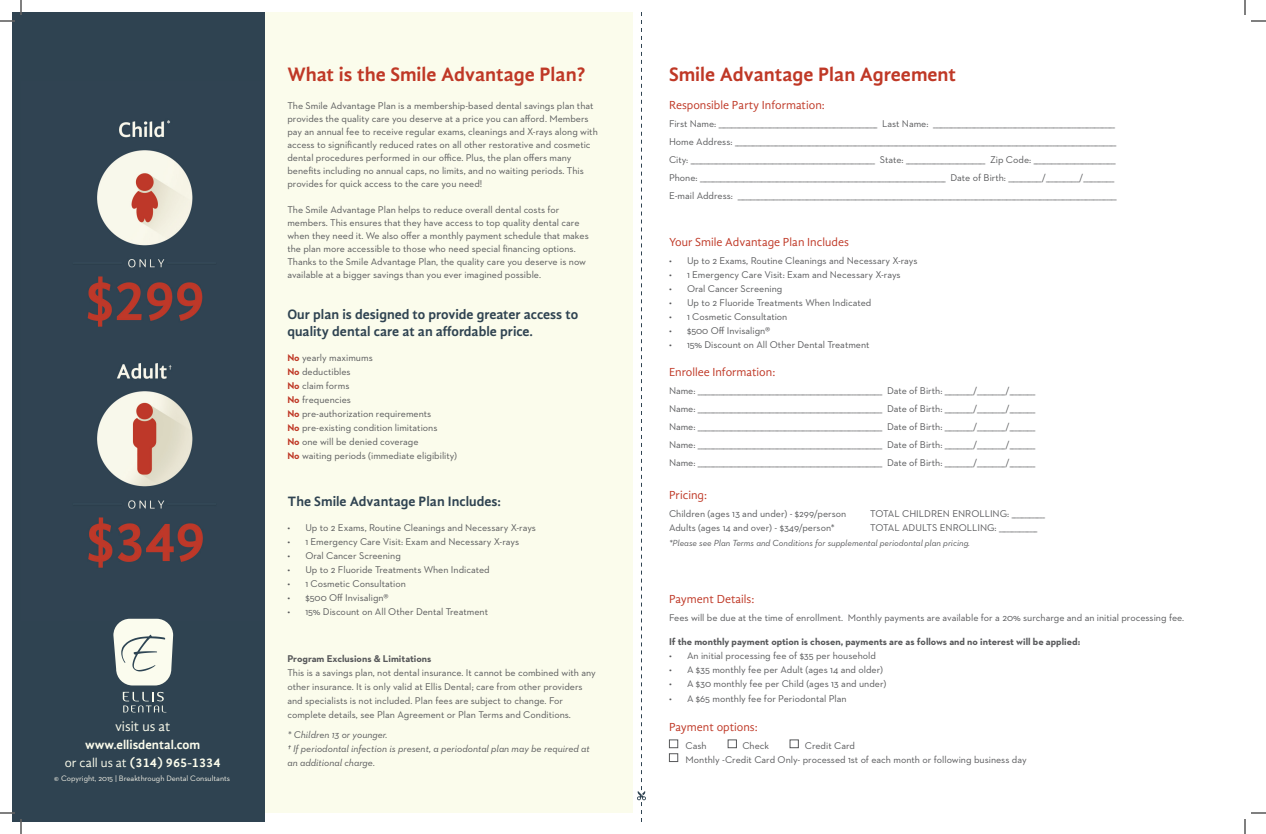
<style>
.page{position:relative;width:1266px;height:834px;background:#fff}
.page>*{position:absolute;margin:0;border:0;box-sizing:border-box;transform-origin:0 0}
.t1{font:700 20px "Gandhi Sans";color:#bf3826}
.t2{font:700 14px/16.8px "Gandhi Sans";color:#2f4351}
.t3{font:14px "Gandhi Sans";color:#fbfcec}
.t4{font:700 13px/18px "Gandhi Sans";color:#fbfcec;text-align:center}
.t5{font:12px "Gandhi Sans";color:#bf3826}
.t6{font:10px/13px "Neutraface 2 Text";color:#57585a}
.t7{font:700 10px "Neutraface 2 Text";color:#57585a}
.t8{font:italic 10px/14px "Neutraface 2 Text";color:#57585a}
.t9{font:italic 9px "Neutraface 2 Text";color:#57585a}
.t10{font:8px "Neutraface 2 Text";color:#f4f2e7}
.s1{font-weight:400}
.s2{font-weight:700;color:#bf3826}
</style>
<div class="page">
<svg style="left:637px;top:12px;width:9px;height:810px"></svg>
<div style="left:669px;top:739px;width:9px;height:9px;border:1px solid #57585a"></div>
<div style="left:669px;top:753px;width:9px;height:9px;border:1px solid #57585a"></div>
<div style="left:728px;top:739px;width:9px;height:9px;border:1px solid #57585a"></div>
<div style="left:790px;top:739px;width:9px;height:9px;border:1px solid #57585a"></div>
<div style="left:12px;top:12px;width:621px;height:801px;background:#fbfcec"></div>
<div style="left:12px;top:12px;width:252px;height:810px;background:#2f4351"></div>
<img style="left:87px;top:120px;width:116px;height:499px">
<svg style="left:123px;top:692px;width:42px;height:20px"></svg>
<svg style="left:113px;top:619px;width:60px;height:66px;background:#dbdfd6"></svg>
<svg style="left:0;top:0;width:22px;height:22px"></svg>
<svg style="left:0;top:812px;width:22px;height:22px"></svg>
<svg style="left:1244px;top:0;width:22px;height:22px"></svg>
<svg style="left:1244px;top:812px;width:22px;height:22px"></svg>
<p class="t3" style="left:115px;top:718px;width:57px">visit us at</p>
<p class="t4" style="left:65px;top:736px;width:157px">www.ellisdental.com<br><span class="s1">or call us at</span> (314) 965-1334</p>
<p class="t10" style="left:54px;top:773px;width:177px">© Copyright, 2015 | Breakthrough Dental Consultants</p>
<p class="t1" style="left:287px;top:63px;width:299px">What is the Smile Advantage Plan?</p>
<p class="t6" style="left:287px;top:99px;width:312px">The Smile Advantage Plan is a membership-based dental savings plan that provides the quality care you deserve at a price you can afford. Members pay an annual fee to receive regular exams, cleanings and X-rays along with access to significantly reduced rates on all other restorative and cosmetic dental procedures performed in our office. Plus, the plan offers many benefits including no annual caps, no limits, and no waiting periods. This provides for quick access to the care you need!</p>
<p class="t6" style="left:287px;top:203px;width:303px">The Smile Advantage Plan helps to reduce overall dental costs for members. This ensures that they have access to top quality dental care when they need it. We also offer a monthly payment schedule that makes the plan more accessible to those who need special financing options.<br>Thanks to the Smile Advantage Plan, the quality care you deserve is now available at a bigger savings than you ever imagined possible.</p>
<p class="t2" style="left:287px;top:306px;width:292px">Our plan is designed to provide greater access to quality dental care at an affordable price.</p>
<p class="t6" style="left:287px;top:351px;width:87px"><span class="s2">No</span> yearly maximums</p>
<p class="t6" style="left:287px;top:365px;width:65px"><span class="s2">No</span> deductibles</p>
<p class="t6" style="left:287px;top:379px;width:64px"><span class="s2">No</span> claim forms</p>
<p class="t6" style="left:287px;top:393px;width:65px"><span class="s2">No</span> frequencies</p>
<p class="t6" style="left:287px;top:407px;width:145px"><span class="s2">No</span> pre-authorization requirements</p>
<p class="t6" style="left:287px;top:421px;width:152px"><span class="s2">No</span> pre-existing condition limitations</p>
<p class="t6" style="left:287px;top:435px;width:133px"><span class="s2">No</span> one will be denied coverage</p>
<p class="t6" style="left:287px;top:449px;width:171px"><span class="s2">No</span> waiting periods (immediate eligibility)</p>
<p class="t2" style="left:287px;top:493px;width:215px">The Smile Advantage Plan Includes:</p>
<p class="t6" style="left:287px;top:521px;width:250px">• Up to 2 Exams, Routine Cleanings and Necessary X-rays</p>
<p class="t6" style="left:287px;top:535px;width:233px">• 1 Emergency Care Visit: Exam and Necessary X-rays</p>
<p class="t6" style="left:287px;top:549px;width:115px">• Oral Cancer Screening</p>
<p class="t6" style="left:287px;top:563px;width:204px">• Up to 2 Fluoride Treatments When Indicated</p>
<p class="t6" style="left:287px;top:577px;width:120px">• 1 Cosmetic Consultation</p>
<p class="t6" style="left:287px;top:591px;width:103px">• $500 Off Invisalign®</p>
<p class="t6" style="left:287px;top:605px;width:202px">• 15% Discount on All Other Dental Treatment</p>
<p class="t7" style="left:287px;top:653px;width:146px">Program Exclusions &amp; Limitations</p>
<p class="t6" style="left:287px;top:666px;width:310px;line-height:14px">This is a savings plan, not dental insurance. It cannot be combined with any other insurance. It is only valid at Ellis Dental; care from other providers and specialists is not included. Plan fees are subject to change. For complete details, see Plan Agreement or Plan Terms and Conditions.</p>
<p class="t8" style="left:287px;top:728px;width:102px">* Children 13 or younger.</p>
<p class="t8" style="left:287px;top:742px;width:304px">† If periodontal infection is present, a periodontal plan may be required at an additional charge.</p>
<p class="t1" style="left:669px;top:63px;width:289px">Smile Advantage Plan Agreement</p>
<p class="t5" style="left:669px;top:98px;width:157px">Responsible Party Information:</p>
<p class="t6" style="left:669px;top:117px;width:448px">First Name: ______________________________________________________________ Last Name: _______________________________________________________________________</p>
<p class="t6" style="left:669px;top:135px;width:449px">Home Address: _____________________________________________________________________________________________________________________________________________________</p>
<p class="t6" style="left:669px;top:153px;width:448px">City: ________________________________________________________________________ State: _______________________________ Zip Code: ________________________________</p>
<p class="t6" style="left:669px;top:171px;width:447px">Phone: ________________________________________________________________________________________________ Date of Birth: _____________/_____________/____________</p>
<p class="t6" style="left:669px;top:189px;width:449px">E-mail Address: ____________________________________________________________________________________________________________________________________________________</p>
<p class="t5" style="left:669px;top:235px;width:181px">Your Smile Advantage Plan Includes</p>
<p class="t6" style="left:669px;top:253px;width:250px">• Up to 2 Exams, Routine Cleanings and Necessary X-rays</p>
<p class="t6" style="left:669px;top:267px;width:233px">• 1 Emergency Care Visit: Exam and Necessary X-rays</p>
<p class="t6" style="left:669px;top:281px;width:115px">• Oral Cancer Screening</p>
<p class="t6" style="left:669px;top:295px;width:204px">• Up to 2 Fluoride Treatments When Indicated</p>
<p class="t6" style="left:669px;top:309px;width:120px">• 1 Cosmetic Consultation</p>
<p class="t6" style="left:669px;top:323px;width:103px">• $500 Off Invisalign®</p>
<p class="t6" style="left:669px;top:337px;width:202px">• 15% Discount on All Other Dental Treatment</p>
<p class="t5" style="left:669px;top:365px;width:108px">Enrollee Information:</p>
<p class="t6" style="left:669px;top:384px;width:368px">Name: ________________________________________________________________________ Date of Birth: ___________/___________/__________</p>
<p class="t6" style="left:669px;top:402px;width:368px">Name: ________________________________________________________________________ Date of Birth: ___________/___________/__________</p>
<p class="t6" style="left:669px;top:420px;width:368px">Name: ________________________________________________________________________ Date of Birth: ___________/___________/__________</p>
<p class="t6" style="left:669px;top:438px;width:368px">Name: ________________________________________________________________________ Date of Birth: ___________/___________/__________</p>
<p class="t6" style="left:669px;top:456px;width:368px">Name: ________________________________________________________________________ Date of Birth: ___________/___________/__________</p>
<p class="t5" style="left:669px;top:488px;width:40px">Pricing:</p>
<p class="t6" style="left:669px;top:507px;width:179px">Children (ages 13 and under) - $299/person</p>
<p class="t6" style="left:870px;top:507px;width:176px">TOTAL CHILDREN ENROLLING: _____________</p>
<p class="t6" style="left:669px;top:521px;width:167px">Adults (ages 14 and over) - $349/person*</p>
<p class="t6" style="left:870px;top:521px;width:169px">TOTAL ADULTS ENROLLING: _______________</p>
<p class="t9" style="left:669px;top:537px;width:302px">*Please see Plan Terms and Conditions for supplemental periodontal plan pricing.</p>
<p class="t5" style="left:669px;top:592px;width:87px">Payment Details:</p>
<p class="t6" style="left:669px;top:611px;width:517px">Fees will be due at the time of enrollment. Monthly payments are available for a 20% surcharge and an initial processing fee.</p>
<p class="t7" style="left:669px;top:635px;width:413px">If the monthly payment option is chosen, payments are as follows and no interest will be applied:</p>
<p class="t6" style="left:669px;top:649px;width:208px">• An initial processing fee of $35 per household</p>
<p class="t6" style="left:669px;top:663px;width:216px">• A $35 monthly fee per Adult (ages 14 and older)</p>
<p class="t6" style="left:669px;top:677px;width:219px">• A $30 monthly fee per Child (ages 13 and under)</p>
<p class="t6" style="left:669px;top:692px;width:179px">• A $65 monthly fee for Periodontal Plan</p>
<p class="t5" style="left:669px;top:720px;width:90px">Payment options:</p>
<p class="t6" style="left:686px;top:738px;width:23px">Cash</p>
<p class="t6" style="left:742px;top:738px;width:28px">Check</p>
<p class="t6" style="left:805px;top:738px;width:52px">Credit Card</p>
<p class="t6" style="left:686px;top:752px;width:343px">Monthly -Credit Card Only- processed 1st of each month or following business day</p>
</div>
